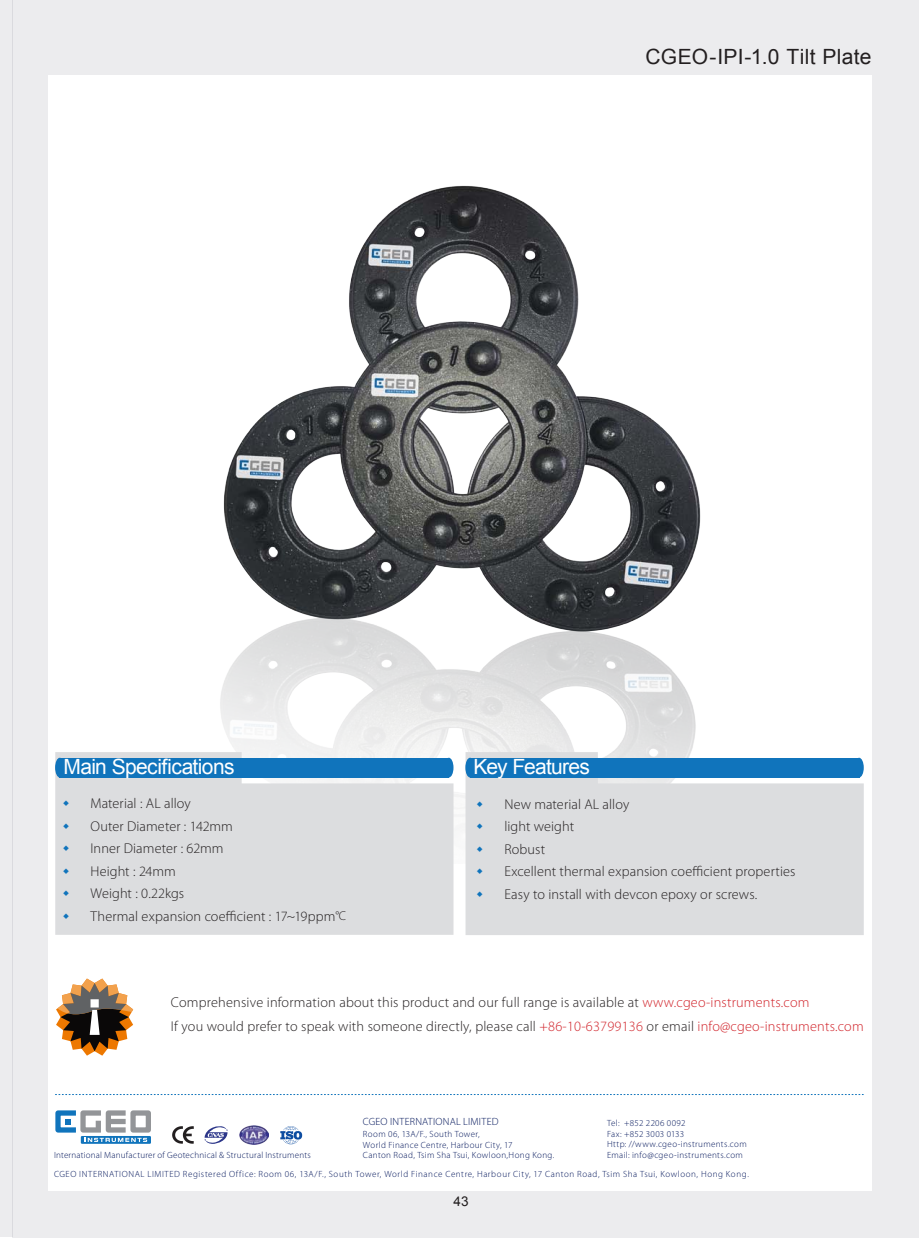
<style>
.page{position:relative;width:919px;height:1238px;background:#fff}
.page>*{position:absolute;margin:0;border:0;box-sizing:border-box;transform-origin:0 0}
.t1{font:21px "Arial";letter-spacing:-.03em;color:#fff}
.t2{font:21px "Arial";letter-spacing:.015em;color:#231f20}
.t3{font:300 14.25px/24px "Myriad Pro";letter-spacing:.015em;color:#231f20}
.t4{font:13.5px "Arial";color:#231f20}
.t5{font:300 10.5px "Myriad Pro";letter-spacing:.02em;color:#04175c}
.t6{font:300 9px/10.5px "Myriad Pro";letter-spacing:.045em;color:#04175c}
.s1{font-size:12.75px}
.s2{color:#d1232a}
</style>
<div class="page">
<div style="left:0;top:0;width:13px;height:1236px;background:#ececee"></div>
<div style="left:13px;top:0;width:905px;height:1237px;background:#ececee"></div>
<div style="left:48px;top:75px;width:823px;height:1115px;background:#fff"></div>
<img style="left:220px;top:185px;width:481px;height:689px">
<svg style="left:438px;top:749px;width:4px;height:3px"></svg>
<div style="left:465px;top:752px;width:398px;height:183px;background:#dcdddf"></div>
<div style="left:470px;top:757px;width:389px;height:20px;background:#1074bc"></div>
<div style="left:465px;top:757px;width:9px;height:20px;background:#1074bc;border-radius:50%"></div>
<div style="left:854px;top:757px;width:9px;height:20px;background:#1074bc;border-radius:50%"></div>
<div style="left:55px;top:752px;width:398px;height:182px;background:#dcdddf"></div>
<div style="left:60px;top:757px;width:389px;height:20px;background:#1074bc"></div>
<div style="left:55px;top:757px;width:9px;height:20px;background:#1074bc;border-radius:50%"></div>
<div style="left:444px;top:757px;width:9px;height:20px;background:#1074bc;border-radius:50%"></div>
<svg style="left:56px;top:978px;width:77px;height:77px"></svg>
<svg style="left:55px;top:1094px;width:808px;height:1px"></svg>
<svg style="left:172px;top:1126px;width:22px;height:17px"></svg>
<svg style="left:204px;top:1126px;width:23px;height:17px"></svg>
<img style="left:280px;top:1126px;width:22px;height:19px">
<img style="left:239px;top:1125px;width:30px;height:19px">
<svg style="left:81px;top:1135px;width:70px;height:8px"></svg>
<svg style="left:55px;top:1110px;width:96px;height:31px"></svg>
<h1 class="t2" style="left:645px;top:42px;width:227px">CGEO-IPI-1.0 Tilt Plate</h1>
<h1 class="t1" style="left:63px;top:752px;width:173px">Main Specifications</h1>
<p class="t3" style="left:63px;top:791px;width:129px"><sup>◆</sup> Material : AL alloy</p>
<p class="t3" style="left:63px;top:813px;width:171px"><sup>◆</sup> Outer Diameter : 142mm</p>
<p class="t3" style="left:63px;top:836px;width:162px"><sup>◆</sup> Inner Diameter : 62mm</p>
<p class="t3" style="left:63px;top:858px;width:114px"><sup>◆</sup> Height : 24mm</p>
<p class="t3" style="left:63px;top:881px;width:123px"><sup>◆</sup> Weight : 0.22kgs</p>
<p class="t3" style="left:63px;top:903px;width:284px"><sup>◆</sup> Thermal expansion coefficient : 17~19ppm<span class="s1">°C</span></p>
<h1 class="t1" style="left:473px;top:753px;width:118px">Key Features</h1>
<p class="t3" style="left:477px;top:791px;width:154px"><sup>◆</sup> New material AL alloy</p>
<p class="t3" style="left:477px;top:814px;width:99px"><sup>◆</sup> light weight</p>
<p class="t3" style="left:477px;top:836px;width:70px"><sup>◆</sup> Robust</p>
<p class="t3" style="left:477px;top:859px;width:320px"><sup>◆</sup> Excellent thermal expansion coefficient properties</p>
<p class="t3" style="left:477px;top:881px;width:282px"><sup>◆</sup> Easy to install with devcon epoxy or screws.</p>
<p class="t3" style="left:171px;top:990px;width:694px">Comprehensive information about this product and our full range is available at <span class="s2">www.cgeo-instruments.com<br></span>If you would prefer to speak with someone directly, please call <span class="s2">+86-10-63799136</span> or email <span class="s2">info@cgeo-instruments.com</span></p>
<p class="t5" style="left:363px;top:1115px;width:137px">CGEO INTERNATIONAL LIMITED</p>
<p class="t6" style="left:363px;top:1128px;width:193px">Room 06, 13A/F., South Tower,<br>World Finance Centre, Harbour City, 17<br>Canton Road, Tsim Sha Tsui, Kowloon,Hong Kong.</p>
<p class="t6" style="left:607px;top:1117px;width:141px">Tel: +852 2206 0092<br>Fax: +852 3003 0133<br>Http: //www.cgeo-instruments.com<br>Email: info@cgeo-instruments.com</p>
<p class="t6" style="left:54px;top:1145px;width:696px;line-height:18.8px">International Manufacturer of Geotechnical &amp; Structural Instruments<br>CGEO INTERNATIONAL LIMITED Registered Office: Room 06, 13A/F., South Tower, World Finance Centre, Harbour City, 17 Canton Road, Tsim Sha Tsui, Kowloon, Hong Kong.</p>
<p class="t4" style="left:453px;top:1192px;width:17px">43</p>
</div>
